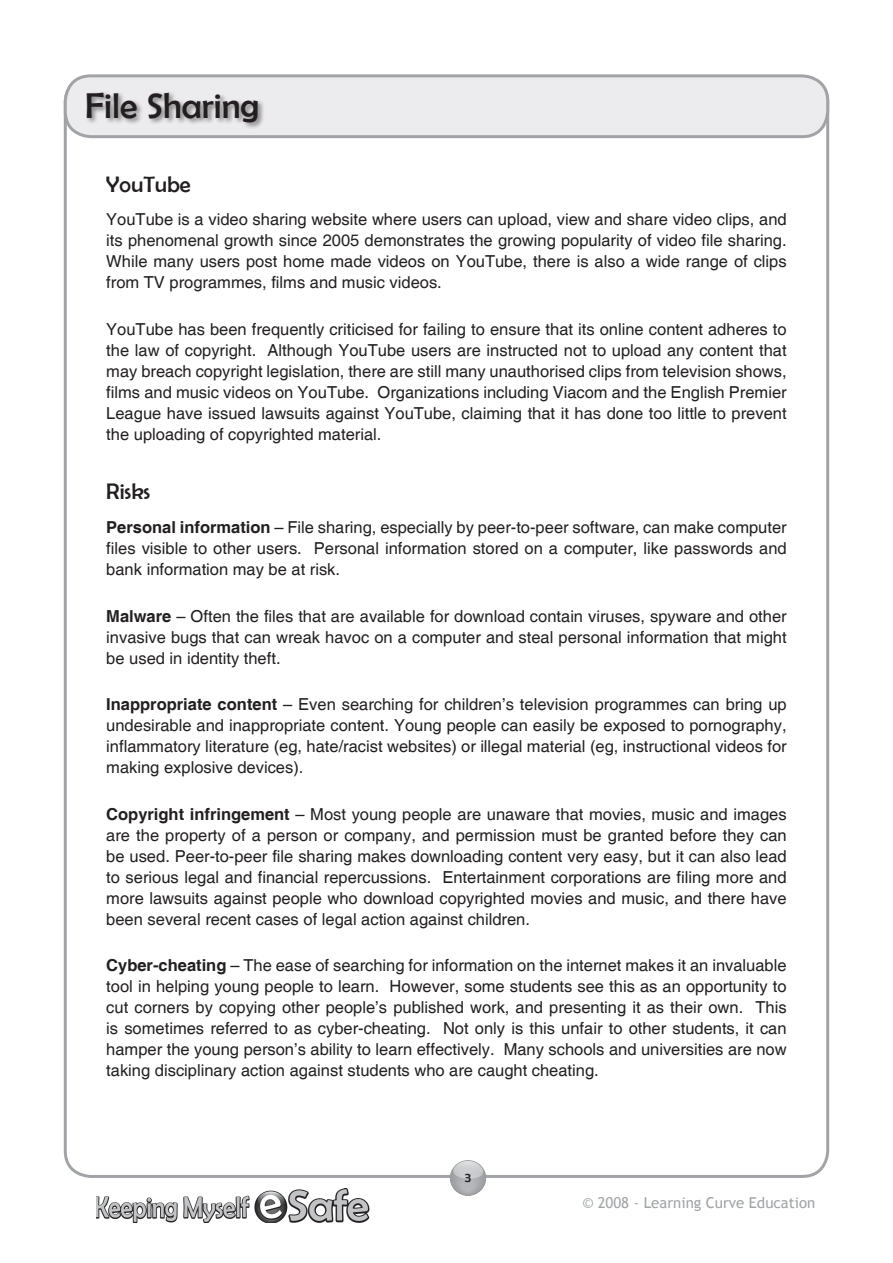
<style>
.page{position:relative;width:893px;height:1263px;background:#fff}
.page>*{position:absolute;margin:0;border:0;box-sizing:border-box;transform-origin:0 0}
.t1{font:36px "Berlin Sans FB";color:#231f20}
.t2{font:22.5px "Berlin Sans FB";color:#231f20}
.t3{font:16.5px/21px "Helvetica";color:#231f20;text-align:justify}
.t4{font:15px "Trebuchet MS";color:#a1a3a6}
.t5{font:13.5px "Berlin Sans FB";color:#231f20}
.s1{font-weight:700}
</style>
<div class="page">
<svg style="left:450px;top:1160px;width:36px;height:36px"></svg>
<div style="left:450px;top:1161px;width:36px;height:34px;background:#999b9e;border-radius:50%"></div>
<div style="left:451px;top:1162px;width:34px;height:33px;background:#9d9fa2;border-radius:50%"></div>
<div style="left:453px;top:1165px;width:30px;height:29px;background:#a1a3a6;border-radius:50%"></div>
<div style="left:453px;top:1166px;width:29px;height:28px;background:#a1a3a6;border-radius:50%"></div>
<div style="left:455px;top:1169px;width:26px;height:25px;background:#a5a6aa;border-radius:50%"></div>
<div style="left:456px;top:1171px;width:23px;height:22px;background:#aaabaf;border-radius:50%"></div>
<div style="left:457px;top:1172px;width:22px;height:21px;background:#aaabaf;border-radius:50%"></div>
<div style="left:458px;top:1174px;width:20px;height:19px;background:#aeafb3;border-radius:50%"></div>
<div style="left:458px;top:1174px;width:19px;height:19px;background:#aeafb3;border-radius:50%"></div>
<div style="left:460px;top:1177px;width:16px;height:15px;background:#b2b3b7;border-radius:50%"></div>
<div style="left:462px;top:1179px;width:12px;height:12px;background:#b6b7bb;border-radius:50%"></div>
<div style="left:462px;top:1180px;width:12px;height:11px;background:#b6b7bb;border-radius:50%"></div>
<svg style="left:453px;top:1161px;width:30px;height:18px"></svg>
<div style="left:65px;top:76px;width:763px;height:61px;background:#ececee;border-radius:26px"></div>
<div style="left:64px;top:74px;width:765px;height:64px;border:3px solid #a1a3a6;border-radius:26px"></div>
<div style="left:85px;top:91px;width:181px;height:39px;background:#231f20;opacity:.5"></div>
<img style="left:96px;top:1188px;width:273px;height:34px">
<h1 class="t1" style="left:85px;top:86px;width:176px">File Sharing</h1>
<h2 class="t2" style="left:106px;top:171px;width:86px">YouTube</h2>
<p class="t3" style="left:106px;top:210px;width:682px">YouTube is a video sharing website where users can upload, view and share video clips, and its phenomenal growth since 2005 demonstrates the growing popularity of video file sharing.<br>While many users post home made videos on YouTube, there is also a wide range of clips from TV programmes, films and music videos.</p>
<p class="t3" style="left:106px;top:319px;width:682px">YouTube has been frequently criticised for failing to ensure that its online content adheres to the law of copyright. Although YouTube users are instructed not to upload any content that may breach copyright legislation, there are still many unauthorised clips from television shows, films and music videos on YouTube. Organizations including Viacom and the English Premier League have issued lawsuits against YouTube, claiming that it has done too little to prevent the uploading of copyrighted material.</p>
<h2 class="t2" style="left:106px;top:479px;width:46px">Risks</h2>
<p class="t3" style="left:106px;top:517px;width:682px"><span class="s1">Personal information</span> – File sharing, especially by peer-to-peer software, can make computer files visible to other users. Personal information stored on a computer, like passwords and bank information may be at risk.</p>
<p class="t3" style="left:106px;top:606px;width:682px"><span class="s1">Malware</span> – Often the files that are available for download contain viruses, spyware and other invasive bugs that can wreak havoc on a computer and steal personal information that might be used in identity theft.</p>
<p class="t3" style="left:106px;top:694px;width:682px"><span class="s1">Inappropriate content</span> – Even searching for children’s television programmes can bring up undesirable and inappropriate content. Young people can easily be exposed to pornography, inflammatory literature (eg, hate/racist websites) or illegal material (eg, instructional videos for making explosive devices).</p>
<p class="t3" style="left:106px;top:804px;width:682px"><span class="s1">Copyright infringement</span> – Most young people are unaware that movies, music and images are the property of a person or company, and permission must be granted before they can be used. Peer-to-peer file sharing makes downloading content very easy, but it can also lead to serious legal and financial repercussions. Entertainment corporations are filing more and more lawsuits against people who download copyrighted movies and music, and there have been several recent cases of legal action against children.</p>
<p class="t3" style="left:106px;top:955px;width:682px"><span class="s1">Cyber-cheating</span> – The ease of searching for information on the internet makes it an invaluable tool in helping young people to learn. However, some students see this as an opportunity to cut corners by copying other people’s published work, and presenting it as their own. This is sometimes referred to as cyber-cheating. Not only is this unfair to other students, it can hamper the young person’s ability to learn effectively. Many schools and universities are now taking disciplinary action against students who are caught cheating.</p>
<p class="t5" style="left:465px;top:1170px;width:8px">3</p>
<p class="t4" style="left:582px;top:1194px;width:234px">© 2008 - Learning Curve Education</p>
</div>
